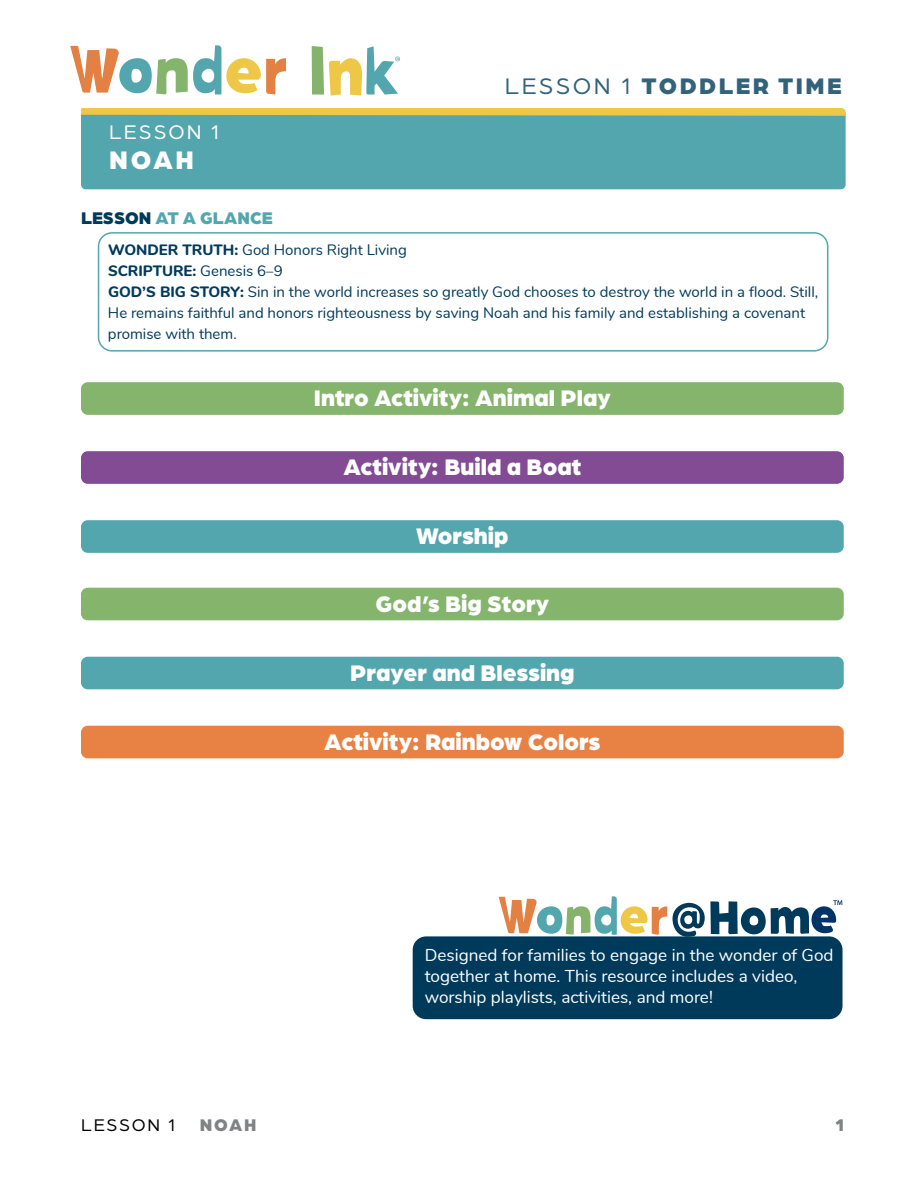
<style>
.page{position:relative;width:918px;height:1188px;background:#fff}
.page>*{position:absolute;margin:0;border:0;box-sizing:border-box;transform-origin:0 0}
.t1{font:900 27px "Arboria";color:#fff}
.t2{font:900 24px "Arboria";color:#fff}
.t3{font:900 24px "Arboria";letter-spacing:.1em;color:#33627b}
.t4{font:21px "Arboria";letter-spacing:.1em;color:#fff}
.t5{font:900 18px "Arboria";color:#53a6ae}
.t6{font:18px "Arboria";letter-spacing:.1em;color:#000}
.t7{font:900 18px "Arboria";color:#808284}
.t8{font:17.1px/20.9px "Nunito";color:#fff}
.t9{font:15px/21px "Nunito";color:#003a5b}
.s1{font-weight:400}
.s2{color:#003a5b}
.s3{font-weight:800}
</style>
<div class="page">
<div style="left:81px;top:109px;width:765px;height:80px;background:#53a6ae;border-radius:5px"></div>
<svg style="left:81px;top:108px;width:765px;height:8px;background:#dfc350"></svg>
<div style="left:98px;top:232px;width:730px;height:120px;border:2px solid #53a6ae;border-radius:14px"></div>
<div style="left:81px;top:382px;width:763px;height:33px;background:#85b46c;border-radius:7px"></div>
<div style="left:81px;top:451px;width:763px;height:33px;background:#824b93;border-radius:7px"></div>
<div style="left:81px;top:520px;width:763px;height:33px;background:#53a6ae;border-radius:7px"></div>
<div style="left:81px;top:588px;width:763px;height:32px;background:#85b46c;border-radius:7px"></div>
<div style="left:81px;top:657px;width:763px;height:32px;background:#53a6ae;border-radius:7px"></div>
<div style="left:81px;top:726px;width:763px;height:32px;background:#e88244;border-radius:7px"></div>
<div style="left:413px;top:936px;width:430px;height:83px;background:#003a5b;border-radius:13px"></div>
<svg style="left:499px;top:896px;width:168px;height:39px"></svg>
<svg style="left:673px;top:900px;width:169px;height:37px"></svg>
<svg style="left:70px;top:45px;width:216px;height:49px"></svg>
<svg style="left:312px;top:46px;width:88px;height:49px"></svg>
<h3 class="t4" style="left:109px;top:120px;width:112px">LESSON 1</h3>
<h1 class="t1" style="left:109px;top:149px;width:86px">NOAH</h1>
<h2 class="t3" style="left:505px;top:76px;width:338px"><span class="s1">LESSON 1</span> TODDLER TIME</h2>
<p class="t5" style="left:81px;top:211px;width:193px"><span class="s2">LESSON</span> AT A GLANCE</p>
<p class="t9" style="left:108px;top:240px;width:712px"><span class="s3">WONDER TRUTH:</span> God Honors Right Living<br><span class="s3">SCRIPTURE:</span> Genesis 6–9<br><span class="s3">GOD’S BIG STORY:</span> Sin in the world increases so greatly God chooses to destroy the world in a flood. Still, He remains faithful and honors righteousness by saving Noah and his family and establishing a covenant promise with them.</p>
<h2 class="t2" style="left:314px;top:388px;width:298px">Intro Activity: Animal Play</h2>
<h2 class="t2" style="left:343px;top:457px;width:239px">Activity: Build a Boat</h2>
<h2 class="t2" style="left:416px;top:526px;width:94px">Worship</h2>
<h2 class="t2" style="left:375px;top:594px;width:175px">God’s Big Story</h2>
<h2 class="t2" style="left:350px;top:663px;width:226px">Prayer and Blessing</h2>
<h2 class="t2" style="left:324px;top:732px;width:278px">Activity: Rainbow Colors</h2>
<p class="t8" style="left:425px;top:946px;width:410px">Designed for families to engage in the wonder of God together at home. This resource includes a video, worship playlists, activities, and more!</p>
<p class="t6" style="left:81px;top:1114px;width:96px">LESSON 1</p>
<p class="t7" style="left:200px;top:1117px;width:58px">NOAH</p>
<p class="t7" style="left:835px;top:1117px;width:11px">1</p>
</div>
